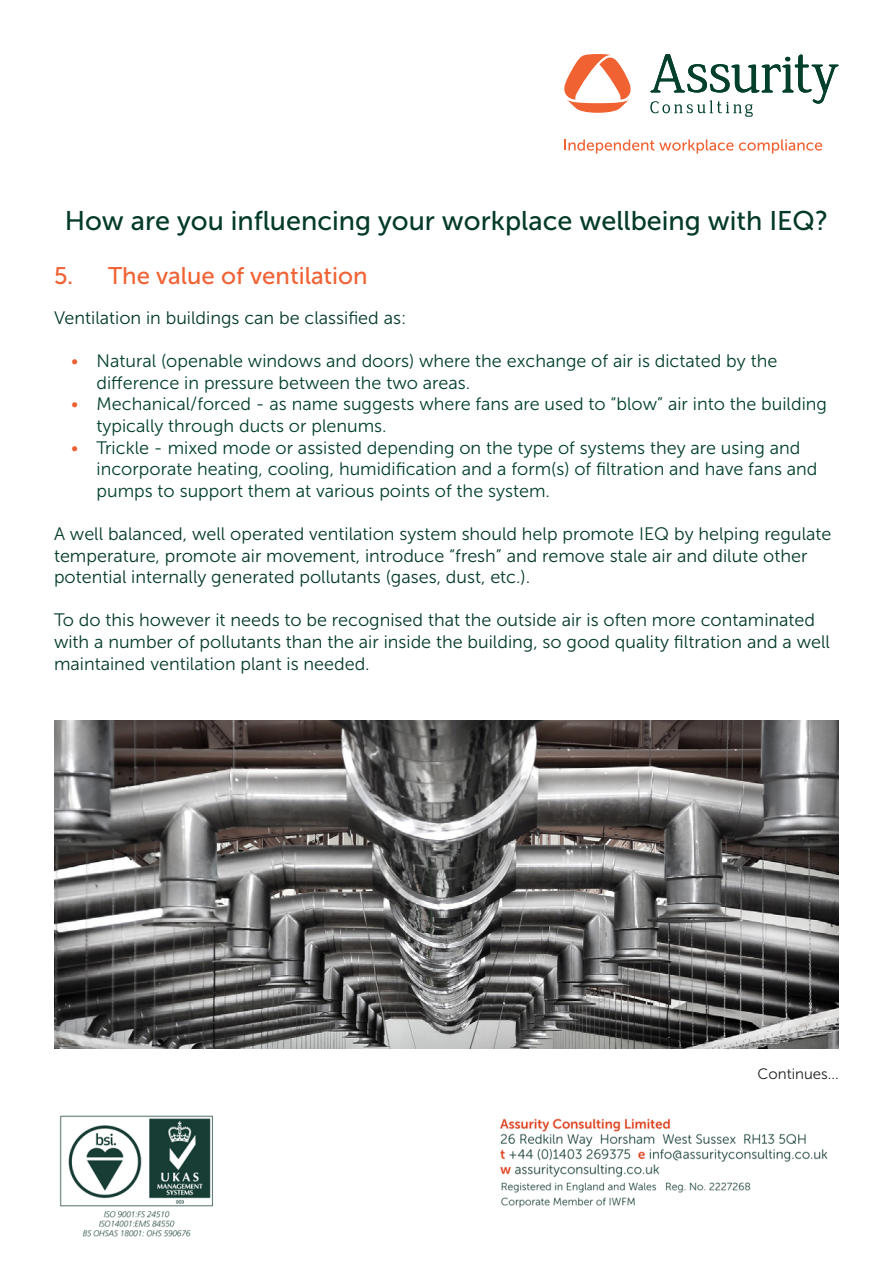
<style>
.page{position:relative;width:893px;height:1263px;background:#fff}
.page>*{position:absolute;margin:0;border:0;box-sizing:border-box;transform-origin:0 0}
.t1{font:27px "Museo Sans 500";color:#043b28}
.t2{font:24px "Museo Sans 500";color:#f16234}
.t3{font:18px/21.6px "Museo Sans 300";color:#043b27}
.t4{font:18px/21.6px "Museo Sans 300";color:#02402b}
.t5{font:15px "Museo Sans 300";color:#231f20}
.s1{color:#ef6132}
</style>
<div class="page">
<svg style="left:564px;top:139px;width:258px;height:15px"></svg>
<svg style="left:564px;top:54px;width:66px;height:59px"></svg>
<svg style="left:650px;top:54px;width:188px;height:63px"></svg>
<img style="left:60px;top:1115px;width:768px;height:122px">
<img style="left:54px;top:721px;width:785px;height:327px">
<p class="t1" style="left:65px;top:206px;width:765px">How are you influencing your workplace wellbeing with IEQ?</p>
<p class="t2" style="left:54px;top:262px;width:315px">5. The value of ventilation</p>
<p class="t3" style="left:54px;top:307px;width:354px">Ventilation in buildings can be classified as:</p>
<p class="t4" style="left:97px;top:350px;width:682px;text-indent:-26px"><span class="s1">•</span> Natural (openable windows and doors) where the exchange of air is dictated by the difference in pressure between the two areas.</p>
<p class="t4" style="left:97px;top:393px;width:732px;text-indent:-26px"><span class="s1">•</span> Mechanical/forced - as name suggests where fans are used to “blow” air into the building typically through ducts or plenums.</p>
<p class="t4" style="left:97px;top:437px;width:722px;text-indent:-26px"><span class="s1">•</span> Trickle - mixed mode or assisted depending on the type of systems they are using and incorporate heating, cooling, humidification and a form(s) of filtration and have fans and pumps to support them at various points of the system.</p>
<p class="t3" style="left:54px;top:523px;width:779px">A well balanced, well operated ventilation system should help promote IEQ by helping regulate temperature, promote air movement, introduce “fresh” and remove stale air and dilute other potential internally generated pollutants (gases, dust, etc.).</p>
<p class="t3" style="left:54px;top:609px;width:777px">To do this however it needs to be recognised that the outside air is often more contaminated with a number of pollutants than the air inside the building, so good quality filtration and a well maintained ventilation plant is needed.</p>
<p class="t5" style="left:757px;top:1066px;width:83px">Continues...</p>
</div>
